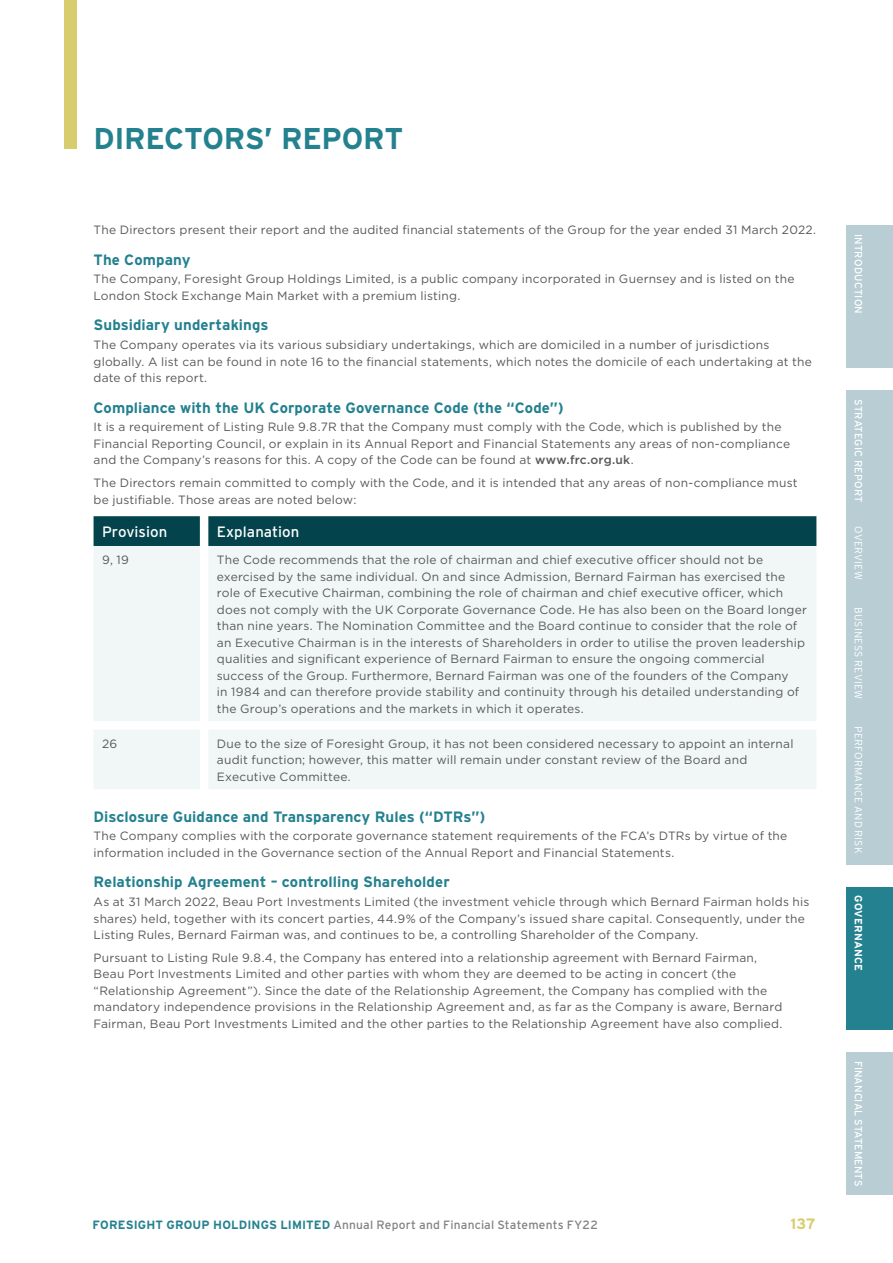
<style>
.page{position:relative;width:893px;height:1263px;background:#fff}
.page>*{position:absolute;margin:0;border:0;box-sizing:border-box;transform-origin:0 0}
.t1{font:700 30px "Interstate";letter-spacing:-.01em;color:#24818f}
.t2{font:700 15px "Interstate";letter-spacing:.005em;color:#24818f}
.t3{font:15px "Interstate";letter-spacing:.005em;color:#fff}
.t4{font:700 15px "Interstate";color:#d7cd6e}
.t5{font:12px/16.5px "Gotham";letter-spacing:.015em;color:#57585a}
.t6{font:12px "Interstate";letter-spacing:.015em;color:#808285}
.t7{font:10.5px "Interstate";letter-spacing:.015em;color:#fff}
.t8{font:300 10.5px "Interstate";letter-spacing:.02em;color:#fff}
.t9{font:700 10.5px "Interstate";letter-spacing:.01em;color:#fff}
.s1{font-weight:500}
.s2{font-weight:700;color:#24818f}
</style>
<div class="page">
<div style="left:846px;top:390px;width:47px;height:474px;background:#b8cdd4"></div>
<div style="left:846px;top:225px;width:47px;height:143px;background:#b8cdd4"></div>
<div style="left:846px;top:887px;width:47px;height:143px;background:#24818f"></div>
<div style="left:846px;top:1052px;width:47px;height:143px;background:#b8cdd4"></div>
<div style="left:64px;top:0;width:13px;height:149px;background:#d7cd6e"></div>
<div style="left:94px;top:516px;width:722px;height:30px;background:#03434c"></div>
<div style="left:94px;top:546px;width:722px;height:243px;background:#f1f6f7"></div>
<h1 class="t1" style="left:94px;top:122px;width:311px">DIRECTORS’ REPORT</h1>
<p class="t5" style="left:94px;top:221px;width:724px">The Directors present their report and the audited financial statements of the Group for the year ended 31 March 2022.</p>
<p class="t2" style="left:94px;top:251px;width:98px">The Company</p>
<p class="t5" style="left:94px;top:270px;width:702px">The Company, Foresight Group Holdings Limited, is a public company incorporated in Guernsey and is listed on the<br>London Stock Exchange Main Market with a premium listing.</p>
<p class="t2" style="left:94px;top:317px;width:177px">Subsidiary undertakings</p>
<p class="t5" style="left:94px;top:336px;width:720px">The Company operates via its various subsidiary undertakings, which are domiciled in a number of jurisdictions globally. A list can be found in note 16 to the financial statements, which notes the domicile of each undertaking at the date of this report.</p>
<p class="t2" style="left:94px;top:399px;width:472px">Compliance with the UK Corporate Governance Code (the “Code”)</p>
<p class="t5" style="left:94px;top:419px;width:698px">It is a requirement of Listing Rule 9.8.7R that the Company must comply with the Code, which is published by the<br>Financial Reporting Council, or explain in its Annual Report and Financial Statements any areas of non-compliance and the Company’s reasons for this. A copy of the Code can be found at <span class="s1">www.frc.org.uk</span>.</p>
<p class="t5" style="left:94px;top:475px;width:706px">The Directors remain committed to comply with the Code, and it is intended that any areas of non-compliance must be justifiable. Those areas are noted below:</p>
<p class="t3" style="left:102px;top:524px;width:67px">Provision</p>
<p class="t3" style="left:217px;top:524px;width:84px">Explanation</p>
<p class="t5" style="left:102px;top:551px;width:28px">9, 19</p>
<p class="t5" style="left:217px;top:551px;width:592px">The Code recommends that the role of chairman and chief executive officer should not be exercised by the same individual. On and since Admission, Bernard Fairman has exercised the role of Executive Chairman, combining the role of chairman and chief executive officer, which does not comply with the UK Corporate Governance Code. He has also been on the Board longer than nine years. The Nomination Committee and the Board continue to consider that the role of an Executive Chairman is in the interests of Shareholders in order to utilise the proven leadership qualities and significant experience of Bernard Fairman to ensure the ongoing commercial success of the Group. Furthermore, Bernard Fairman was one of the founders of the Company<br>in 1984 and can therefore provide stability and continuity through his detailed understanding of the Group’s operations and the markets in which it operates.</p>
<p class="t5" style="left:102px;top:735px;width:17px">26</p>
<p class="t5" style="left:217px;top:735px;width:578px">Due to the size of Foresight Group, it has not been considered necessary to appoint an internal audit function; however, this matter will remain under constant review of the Board and<br>Executive Committee.</p>
<p class="t2" style="left:94px;top:808px;width:393px">Disclosure Guidance and Transparency Rules (“DTRs”)</p>
<p class="t5" style="left:94px;top:827px;width:695px">The Company complies with the corporate governance statement requirements of the FCA’s DTRs by virtue of the information included in the Governance section of the Annual Report and Financial Statements.</p>
<p class="t2" style="left:94px;top:874px;width:358px">Relationship Agreement – controlling Shareholder</p>
<p class="t5" style="left:94px;top:893px;width:717px">As at 31 March 2022, Beau Port Investments Limited (the investment vehicle through which Bernard Fairman holds his shares) held, together with its concert parties, 44.9% of the Company’s issued share capital. Consequently, under the<br>Listing Rules, Bernard Fairman was, and continues to be, a controlling Shareholder of the Company.</p>
<p class="t5" style="left:94px;top:949px;width:690px">Pursuant to Listing Rule 9.8.4, the Company has entered into a relationship agreement with Bernard Fairman, Beau Port Investments Limited and other parties with whom they are deemed to be acting in concert (the “Relationship Agreement”). Since the date of the Relationship Agreement, the Company has complied with the mandatory independence provisions in the Relationship Agreement and, as far as the Company is aware, Bernard Fairman, Beau Port Investments Limited and the other parties to the Relationship Agreement have also complied.</p>
<p class="t6" style="left:93px;top:1218px;width:507px"><span class="s2">FORESIGHT GROUP HOLDINGS LIMITED</span> Annual Report and Financial Statements FY22</p>
<p class="t4" style="left:791px;top:1215px;width:26px">137</p>
<p class="t7" style="left:864px;top:234px;width:81px;rotate:90deg">INTRODUCTION</p>
<p class="t7" style="left:864px;top:399px;width:105px;rotate:90deg">STRATEGIC REPORT</p>
<p class="t8" style="left:864px;top:526px;width:55px;rotate:90deg">OVERVIEW</p>
<p class="t8" style="left:864px;top:607px;width:94px;rotate:90deg">BUSINESS REVIEW</p>
<p class="t8" style="left:864px;top:726px;width:129px;rotate:90deg">PERFORMANCE AND RISK</p>
<p class="t9" style="left:864px;top:895px;width:77px;rotate:90deg">GOVERNANCE</p>
<p class="t7" style="left:864px;top:1060px;width:127px;rotate:90deg">FINANCIAL STATEMENTS</p>
</div>
